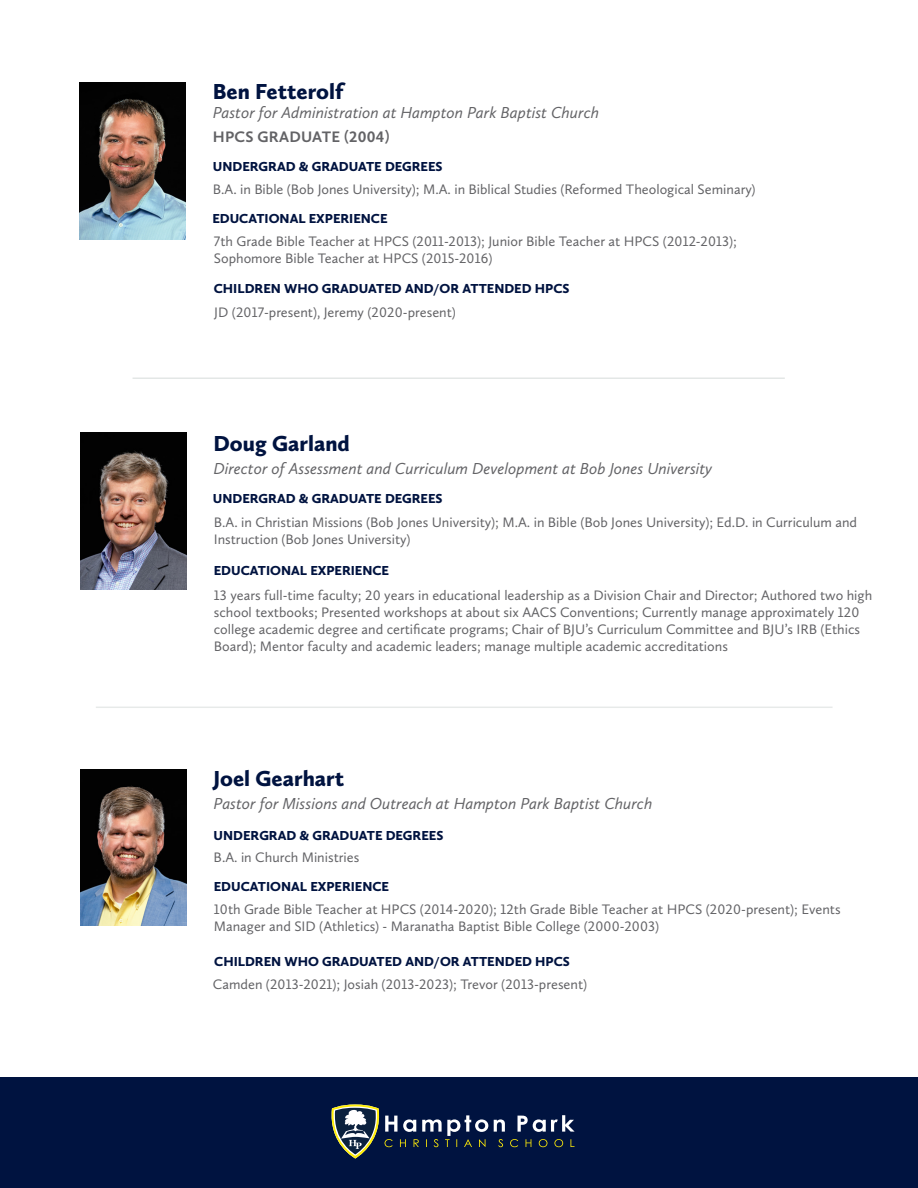
<style>
.page{position:relative;width:918px;height:1188px;background:#fff}
.page>*{position:absolute;margin:0;border:0;box-sizing:border-box;transform-origin:0 0}
.t1{font:900 22.5px "Calluna Sans";color:#001340}
.t2{font:italic 16.5px "Calluna Sans";color:#636366}
.t3{font:700 15.75px "Calluna Sans";letter-spacing:.015em;color:#636366}
.t4{font:14.25px/17.1px "Calluna Sans";color:#636366}
.t5{font:900 13.5px "Calluna Sans";color:#001340}
</style>
<div class="page">
<img style="left:80px;top:433px;width:107px;height:156px">
<img style="left:80px;top:769px;width:107px;height:157px">
<hr style="left:96px;top:707px;width:737px;height:1px;background:#acb7b3">
<img style="left:79px;top:83px;width:107px;height:157px">
<div style="left:0;top:1077px;width:918px;height:111px;background:#001340"></div>
<svg style="left:331px;top:1105px;width:244px;height:53px"></svg>
<hr style="left:133px;top:377px;width:652px;height:2px;background:#acb7b3">
<p class="t1" style="left:213px;top:78px;width:132px">Ben Fetterolf</p>
<p class="t3" style="left:213px;top:127px;width:178px">HPCS GRADUATE (2004)</p>
<p class="t2" style="left:213px;top:103px;width:388px">Pastor for Administration at Hampton Park Baptist Church</p>
<p class="t5" style="left:213px;top:158px;width:231px">UNDERGRAD &amp; GRADUATE DEGREES</p>
<p class="t4" style="left:213px;top:180px;width:544px">B.A. in Bible (Bob Jones University); M.A. in Biblical Studies (Reformed Theological Seminary)</p>
<p class="t4" style="left:214px;top:233px;width:525px">7th Grade Bible Teacher at HPCS (2011-2013); Junior Bible Teacher at HPCS (2012-2013);</p>
<p class="t4" style="left:214px;top:250px;width:280px">Sophomore Bible Teacher at HPCS (2015-2016)</p>
<p class="t5" style="left:212px;top:210px;width:177px">EDUCATIONAL EXPERIENCE</p>
<p class="t5" style="left:214px;top:280px;width:357px">CHILDREN WHO GRADUATED AND/OR ATTENDED HPCS</p>
<p class="t4" style="left:214px;top:303px;width:243px">JD (2017-present), Jeremy (2020-present)</p>
<p class="t1" style="left:214px;top:430px;width:138px">Doug Garland</p>
<p class="t2" style="left:214px;top:458px;width:500px">Director of Assessment and Curriculum Development at Bob Jones University</p>
<p class="t4" style="left:214px;top:514px;width:645px">B.A. in Christian Missions (Bob Jones University); M.A. in Bible (Bob Jones University); Ed.D. in Curriculum and<br>Instruction (Bob Jones University)</p>
<p class="t5" style="left:213px;top:490px;width:231px">UNDERGRAD &amp; GRADUATE DEGREES</p>
<p class="t5" style="left:214px;top:562px;width:177px">EDUCATIONAL EXPERIENCE</p>
<p class="t4" style="left:214px;top:586px;width:660px">13 years full-time faculty; 20 years in educational leadership as a Division Chair and Director; Authored two high school textbooks; Presented workshops at about six AACS Conventions; Currently manage approximately 120 college academic degree and certificate programs; Chair of BJU’s Curriculum Committee and BJU’s IRB (Ethics Board); Mentor faculty and academic leaders; manage multiple academic accreditations</p>
<p class="t1" style="left:214px;top:764px;width:132px">Joel Gearhart</p>
<p class="t2" style="left:214px;top:793px;width:440px">Pastor for Missions and Outreach at Hampton Park Baptist Church</p>
<p class="t4" style="left:214px;top:848px;width:147px">B.A. in Church Ministries</p>
<p class="t5" style="left:214px;top:827px;width:231px">UNDERGRAD &amp; GRADUATE DEGREES</p>
<p class="t5" style="left:214px;top:878px;width:177px">EDUCATIONAL EXPERIENCE</p>
<p class="t4" style="left:214px;top:901px;width:628px">10th Grade Bible Teacher at HPCS (2014-2020); 12th Grade Bible Teacher at HPCS (2020-present); Events<br>Manager and SID (Athletics) - Maranatha Baptist Bible College (2000-2003)</p>
<p class="t5" style="left:214px;top:953px;width:357px">CHILDREN WHO GRADUATED AND/OR ATTENDED HPCS</p>
<p class="t4" style="left:213px;top:975px;width:376px">Camden (2013-2021); Josiah (2013-2023); Trevor (2013-present)</p>
</div>
